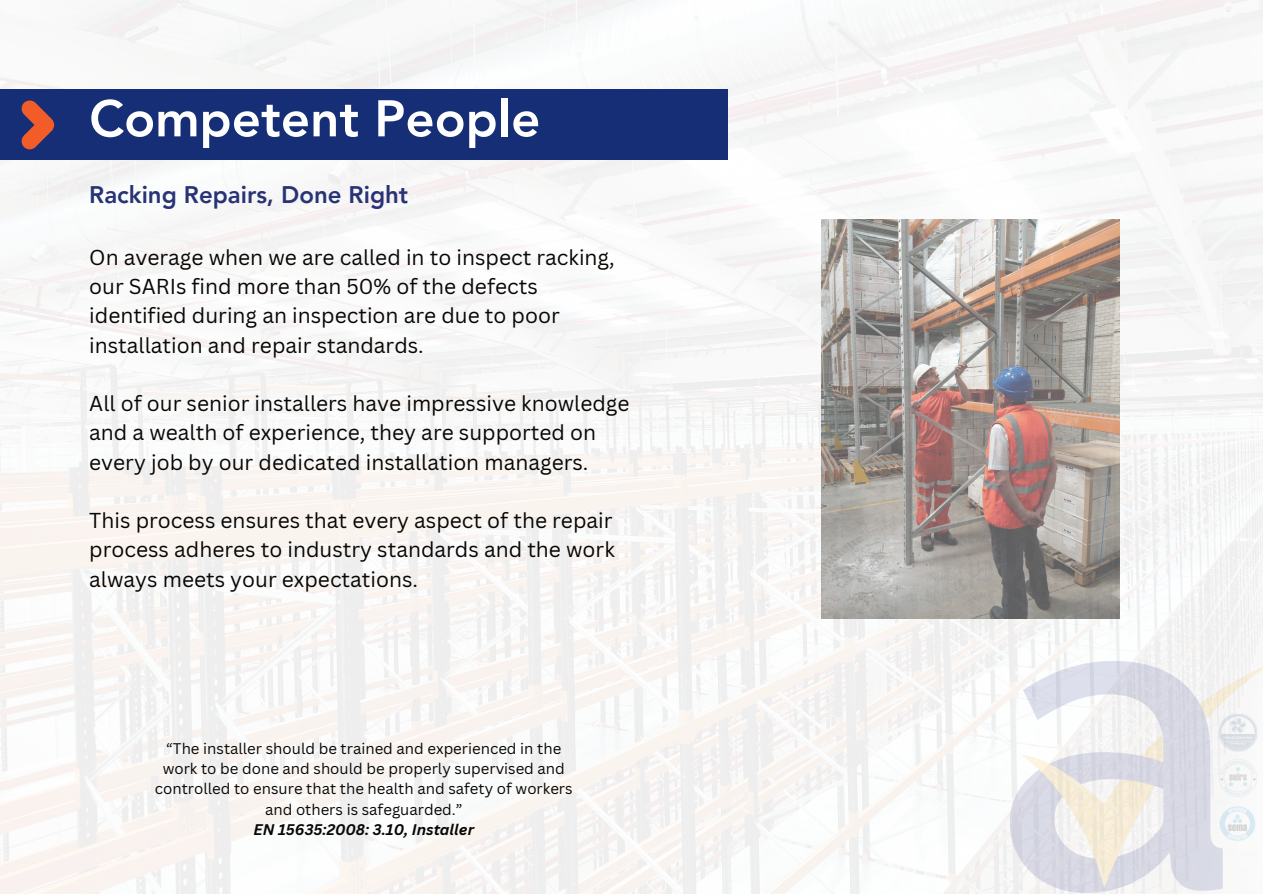
<style>
.page{position:relative;width:1263px;height:894px;background:#fff}
.page>*{position:absolute;margin:0;border:0;box-sizing:border-box;transform-origin:0 0}
.t1{font:800 51px "Avenir LT Pro";color:#fff}
.t2{font:800 24px "Avenir LT Pro";color:#273376}
.t3{font:21px/29.2px "Canva Sans";color:#080704}
.t4{font:15px/20.2px "Canva Sans";color:#080704;text-align:center}
.t5{font:italic 700 15px "Canva Sans";color:#080704}
</style>
<div class="page">
<img style="left:0;top:0;width:1263px;height:893px">
<img style="left:989px;top:632px;width:274px;height:261px">
<div style="left:0;top:89px;width:728px;height:71px;background:#152e76"></div>
<img style="left:1219px;top:713px;width:38px;height:38px">
<img style="left:1219px;top:758px;width:38px;height:38px">
<img style="left:1219px;top:804px;width:38px;height:38px">
<img style="left:821px;top:220px;width:298px;height:398px">
<svg style="left:21px;top:100px;width:34px;height:49px"></svg>
<h1 class="t1" style="left:89px;top:88px;width:453px">Competent People</h1>
<p class="t2" style="left:89px;top:180px;width:320px">Racking Repairs, Done Right</p>
<p class="t3" style="left:89px;top:242px;width:527px">On average when we are called in to inspect racking, our SARIs find more than 50% of the defects identified during an inspection are due to poor installation and repair standards.</p>
<p class="t3" style="left:89px;top:389px;width:542px">All of our senior installers have impressive knowledge and a wealth of experience, they are supported on every job by our dedicated installation managers.</p>
<p class="t3" style="left:89px;top:506px;width:527px;text-align:justify">This process ensures that every aspect of the repair process adheres to industry standards and the work always meets your expectations.</p>
<p class="t4" style="left:155px;top:738px;width:419px">“The installer should be trained and experienced in the work to be done and should be properly supervised and controlled to ensure that the health and safety of workers and others is safeguarded.”</p>
<p class="t5" style="left:254px;top:820px;width:222px">EN 15635:2008: 3.10, Installer</p>
</div>
